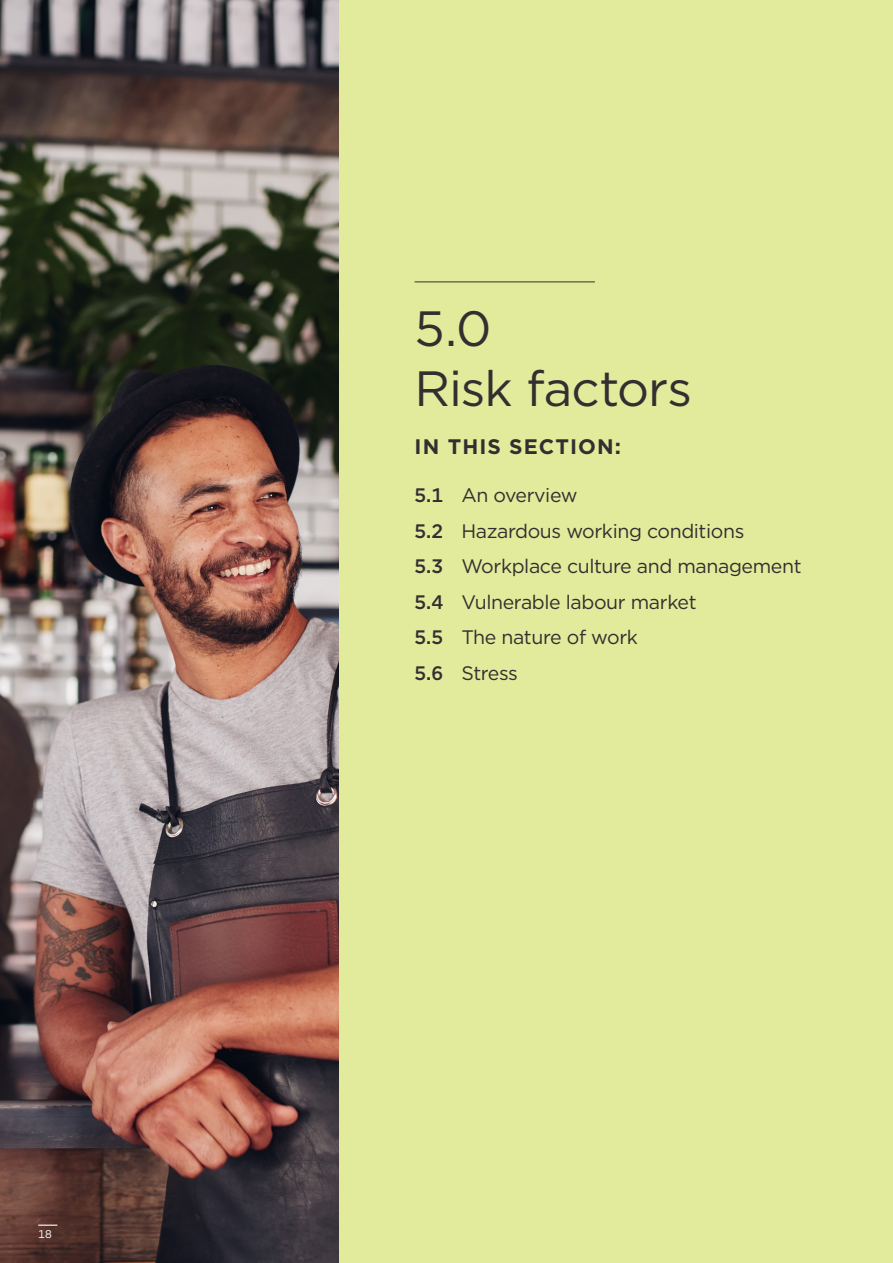
<style>
.page{position:relative;width:893px;height:1263px;background:#e2ea9b}
.page>*{position:absolute;margin:0;border:0;box-sizing:border-box;transform-origin:0 0}
.t1{font:49.5px/60px "Gotham";letter-spacing:-.02em;color:#312f30}
.t2{font:700 21px "Gotham";letter-spacing:.05em;color:#312f30}
.t3{font:19.5px/35.5px "Gotham";letter-spacing:-.02em;color:#312f30}
.t4{font:11.25px "Gotham";color:#fff}
.s1{font-weight:500}
</style>
<div class="page">
<hr style="left:415px;top:281px;width:180px;height:1px;background:#312f30">
<img style="left:0;top:0;width:339px;height:1263px">
<svg style="left:38px;top:1224px;width:19px;height:2px"></svg>
<p class="t4" style="left:38px;top:1227px;width:15px">18</p>
<h1 class="t1" style="left:415px;top:297px;width:279px">5.0<br>Risk factors</h1>
<p class="t2" style="left:415px;top:433px;width:208px">IN THIS SECTION:</p>
<p class="t3" style="left:415px;top:477px;width:388px"><span class="s1">5.1</span> An overview<br><span class="s1">5.2</span> Hazardous working conditions<br><span class="s1">5.3</span> Workplace culture and management<br><span class="s1">5.4</span> Vulnerable labour market<br><span class="s1">5.5</span> The nature of work<br><span class="s1">5.6</span> Stress</p>
</div>
